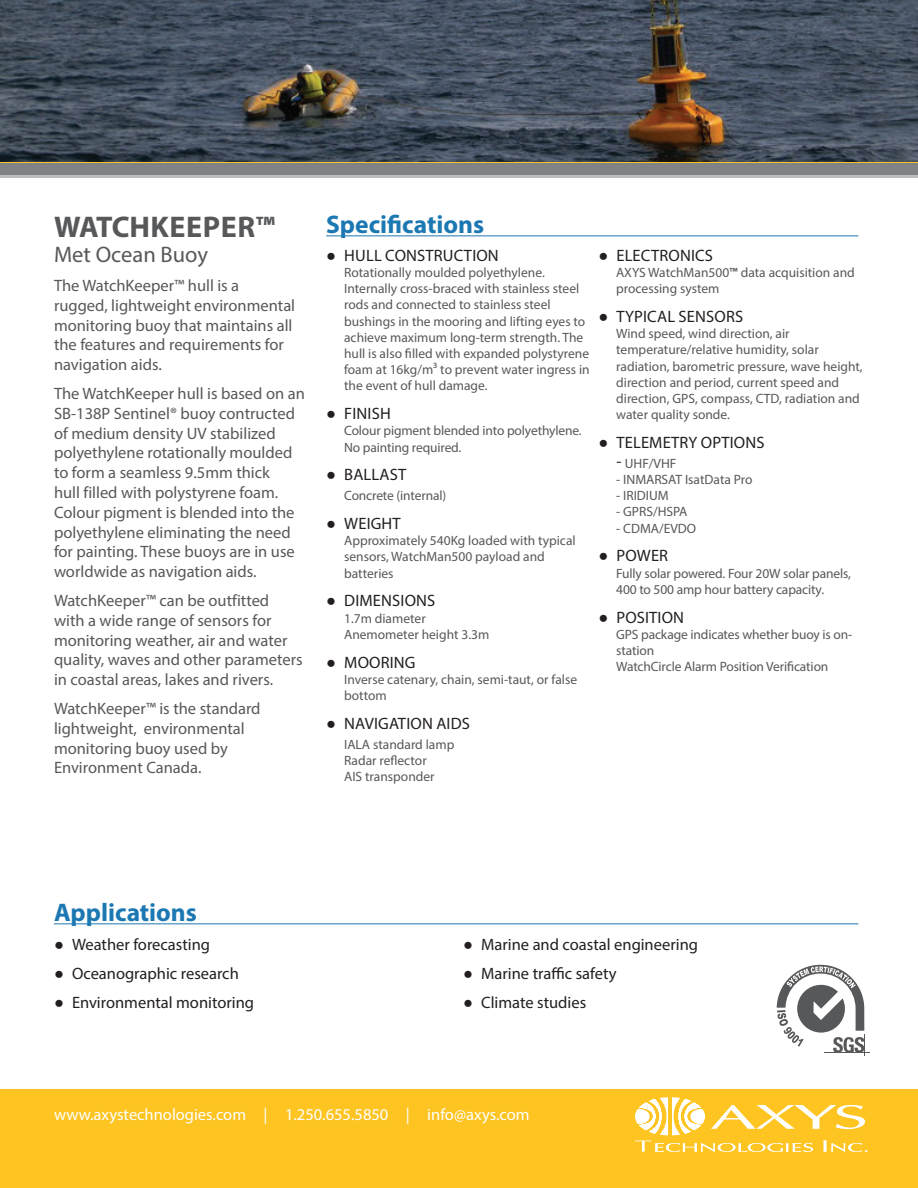
<style>
.page{position:relative;width:918px;height:1188px;background:#fff}
.page>*{position:absolute;margin:0;border:0;box-sizing:border-box;transform-origin:0 0}
.t1{font:700 30px "Myriad Pro";letter-spacing:.015em;color:#57585a}
.t2{font:700 25.5px "Myriad Pro";color:#1b78b2}
.t3{font:22.5px "Myriad Pro";color:#57585a}
.t4{font:16.5px/19.8px "Myriad Pro";color:#57585a}
.t5{font:16.5px "Myriad Pro";letter-spacing:.005em;color:#231f20}
.t6{font:16.5px "Myriad Pro";color:#fff}
.t7{font:13.5px/16.2px "Myriad Pro";color:#57585a}
.s1{font-family:"Arial"}
.s2{font-weight:600}
.s3{font-size:16.5px;color:#231f20}
</style>
<div class="page">
<img style="left:0;top:0;width:918px;height:162px">
<hr style="left:54px;top:923px;width:804px;height:1px;background:#1b78b2">
<hr style="left:326px;top:235px;width:532px;height:1px;background:#1b78b2">
<div style="left:0;top:1089px;width:918px;height:99px;background:#fec422"></div>
<hr style="left:0;top:162px;width:918px;height:1px;background:#fec422">
<svg style="left:635px;top:1097px;width:231px;height:38px"></svg>
<svg style="left:635px;top:1141px;width:178px;height:11px"></svg>
<svg style="left:824px;top:1141px;width:43px;height:11px"></svg>
<div style="left:0;top:166px;width:918px;height:12px;background:#bcbdc0"></div>
<div style="left:0;top:163px;width:918px;height:12px;background:#808285"></div>
<hr style="left:824px;top:1052px;width:46px;height:1px;background:#57585a">
<svg style="left:777px;top:965px;width:88px;height:91px"></svg>
<h1 class="t1" style="left:54px;top:207px;width:223px">WATCHKEEPER™</h1>
<h3 class="t3" style="left:54px;top:241px;width:156px">Met Ocean Buoy</h3>
<p class="t4" style="left:54px;top:275px;width:243px">The WatchKeeper™ hull is a rugged, lightweight environmental monitoring buoy that maintains all the features and requirements for navigation aids.</p>
<p class="t4" style="left:54px;top:383px;width:252px">The WatchKeeper hull is based on an SB-138P Sentinel® buoy contructed of medium density UV stabilized polyethylene rotationally moulded to form a seamless 9.5mm thick<br>hull filled with polystyrene foam.<br>Colour pigment is blended into the polyethylene eliminating the need for painting. These buoys are in use worldwide as navigation aids.</p>
<p class="t4" style="left:54px;top:590px;width:250px">WatchKeeper™ can be outfitted with a wide range of sensors for monitoring weather, air and water quality, waves and other parameters in coastal areas, lakes and rivers.</p>
<p class="t4" style="left:54px;top:698px;width:208px">WatchKeeper™ is the standard lightweight, environmental monitoring buoy used by<br>Environment Canada.</p>
<h2 class="t2" style="left:326px;top:208px;width:159px">Specifications</h2>
<p class="t5" style="left:326px;top:245px;width:174px"><span class="s1">●</span> HULL CONSTRUCTION</p>
<p class="t7" style="left:344px;top:264px;width:247px">Rotationally moulded polyethylene.<br>Internally cross-braced with stainless steel rods and connected to stainless steel bushings in the mooring and lifting eyes to achieve maximum long-term strength. The hull is also filled with expanded polystyrene foam at 16kg/m³ to prevent water ingress in the event of hull damage.</p>
<p class="t5" style="left:326px;top:403px;width:66px"><span class="s1">●</span> FINISH</p>
<p class="t7" style="left:344px;top:423px;width:239px">Colour pigment blended into polyethylene.<br>No painting required.</p>
<p class="t5" style="left:326px;top:465px;width:82px"><span class="s1">●</span> BALLAST</p>
<p class="t7" style="left:344px;top:487px;width:104px">Concrete (internal)</p>
<p class="t5" style="left:326px;top:513px;width:76px"><span class="s1">●</span> WEIGHT</p>
<p class="t7" style="left:344px;top:532px;width:233px">Approximately 540Kg loaded with typical sensors, WatchMan500 payload and batteries</p>
<p class="t5" style="left:326px;top:591px;width:111px"><span class="s1">●</span> DIMENSIONS</p>
<p class="t7" style="left:344px;top:610px;width:147px">1.7m diameter<br>Anemometer height 3.3m</p>
<p class="t5" style="left:326px;top:652px;width:91px"><span class="s1">●</span> MOORING</p>
<p class="t7" style="left:344px;top:671px;width:235px">Inverse catenary, chain, semi-taut, or false bottom</p>
<p class="t5" style="left:326px;top:713px;width:145px"><span class="s1">●</span> NAVIGATION AIDS</p>
<p class="t7" style="left:344px;top:736px;width:112px">IALA standard lamp<br>Radar reflector<br>AIS transponder</p>
<p class="t5" style="left:598px;top:245px;width:116px"><span class="s1">●</span> ELECTRONICS</p>
<p class="t7" style="left:616px;top:264px;width:240px">AXYS WatchMan500<span class="s2">™</span> data acquisition and processing system</p>
<p class="t5" style="left:598px;top:306px;width:146px"><span class="s1">●</span> TYPICAL SENSORS</p>
<p class="t7" style="left:616px;top:325px;width:248px">Wind speed, wind direction, air temperature/relative humidity, solar radiation, barometric pressure, wave height, direction and period, current speed and direction, GPS, compass, CTD, radiation and water quality sonde.</p>
<p class="t5" style="left:598px;top:432px;width:168px"><span class="s1">●</span> TELEMETRY OPTIONS</p>
<p class="t7" style="left:616px;top:455px;width:62px"><span class="s3">-</span> UHF/VHF</p>
<p class="t7" style="left:616px;top:471px;width:138px">- INMARSAT IsatData Pro</p>
<p class="t7" style="left:616px;top:487px;width:54px">- IRIDIUM</p>
<p class="t7" style="left:616px;top:504px;width:73px">- GPRS/HSPA</p>
<p class="t7" style="left:616px;top:520px;width:82px">- CDMA/EVDO</p>
<p class="t5" style="left:598px;top:546px;width:71px"><span class="s1">●</span> POWER</p>
<p class="t7" style="left:616px;top:565px;width:236px">Fully solar powered. Four 20W solar panels,<br>400 to 500 amp hour battery capacity.</p>
<p class="t5" style="left:598px;top:607px;width:87px"><span class="s1">●</span> POSITION</p>
<p class="t7" style="left:616px;top:626px;width:238px">GPS package indicates whether buoy is on&shy;station<br>WatchCircle Alarm Position Verification</p>
<h2 class="t2" style="left:54px;top:896px;width:145px">Applications</h2>
<p class="t5" style="left:54px;top:934px;width:158px"><span class="s1">●</span> Weather forecasting</p>
<p class="t5" style="left:54px;top:963px;width:186px"><span class="s1">●</span> Oceanographic research</p>
<p class="t5" style="left:54px;top:992px;width:202px"><span class="s1">●</span> Environmental monitoring</p>
<p class="t5" style="left:463px;top:934px;width:236px"><span class="s1">●</span> Marine and coastal engineering</p>
<p class="t5" style="left:463px;top:963px;width:155px"><span class="s1">●</span> Marine traffic safety</p>
<p class="t5" style="left:463px;top:992px;width:125px"><span class="s1">●</span> Climate studies</p>
<p class="t6" style="left:54px;top:1104px;width:477px">www.axystechnologies.com | 1.250.655.5850 | info@axys.com</p>
</div>
